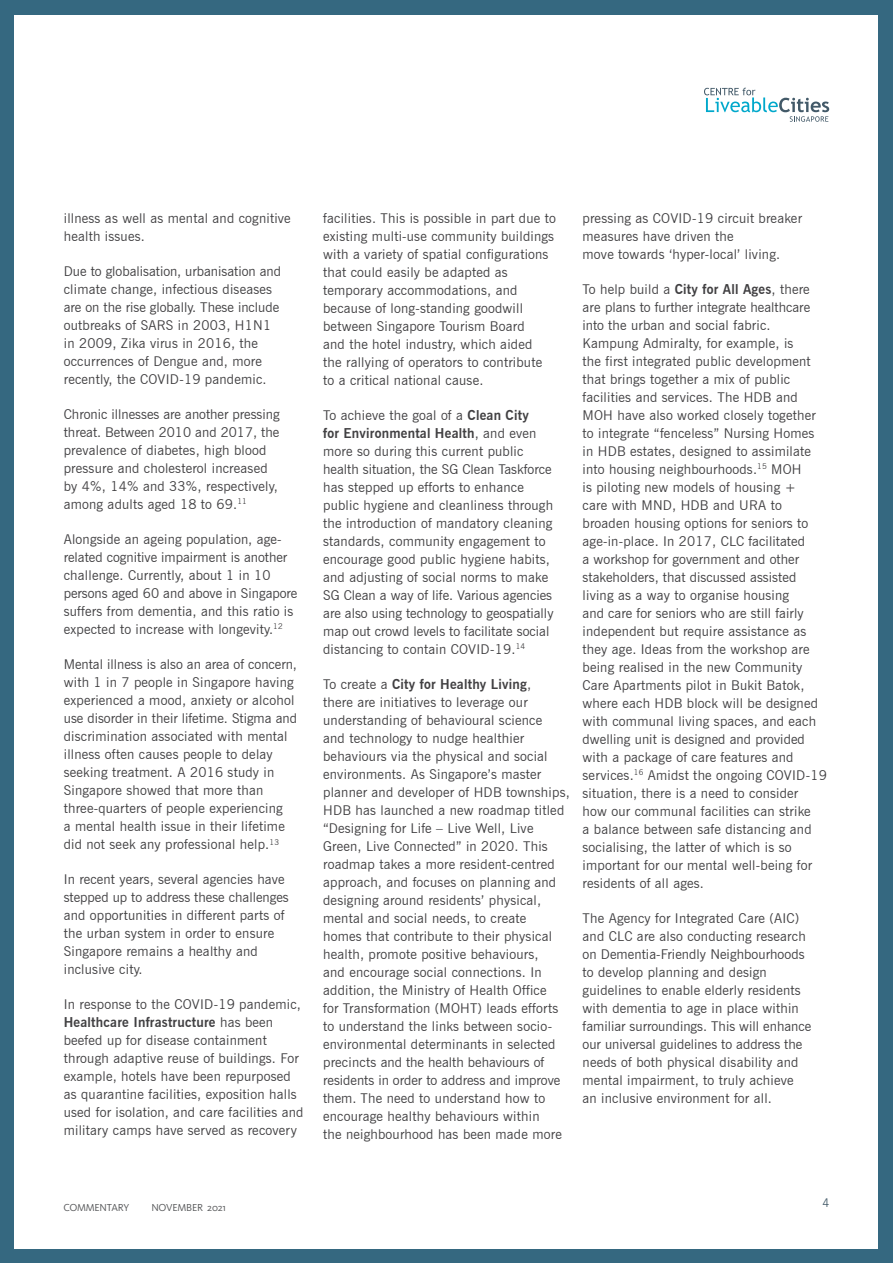
<style>
.page{position:relative;width:893px;height:1263px;background:#356880}
.page>*{position:absolute;margin:0;border:0;box-sizing:border-box;transform-origin:0 0}
.t1{font:13.5px/18px "News Gothic BT";letter-spacing:.015em;color:#414042}
.t2{font:12px "News Gothic BT";color:#425968;scale:.95 1}
.t3{font:10.5px "Kievit OT";letter-spacing:-.02em;color:#58595b}
.s1{font-weight:700}
</style>
<div class="page">
<div style="left:15px;top:15px;width:863px;height:1233px;background:#fff"></div>
<svg style="left:704px;top:88px;width:125px;height:34px"></svg>
<p class="t1" style="left:64px;top:209px;width:228px">illness as well as mental and cognitive health issues.</p>
<p class="t1" style="left:64px;top:262px;width:219px">Due to globalisation, urbanisation and climate change, infectious diseases are on the rise globally. These include outbreaks of SARS in 2003, H1N1 in 2009, Zika virus in 2016, the occurrences of Dengue and, more recently, the COVID-19 pandemic.</p>
<p class="t1" style="left:64px;top:405px;width:217px">Chronic illnesses are another pressing threat. Between 2010 and 2017, the prevalence of diabetes, high blood pressure and cholesterol increased by 4%, 14% and 33%, respectively, among adults aged 18 to 69.<sup>11</sup></p>
<p class="t1" style="left:64px;top:530px;width:235px">Alongside an ageing population, age&shy;related cognitive impairment is another challenge. Currently, about 1 in 10 persons aged 60 and above in Singapore suffers from dementia, and this ratio is expected to increase with longevity.<sup>12</sup></p>
<p class="t1" style="left:64px;top:655px;width:235px">Mental illness is also an area of concern, with 1 in 7 people in Singapore having experienced a mood, anxiety or alcohol use disorder in their lifetime. Stigma and discrimination associated with mental illness often causes people to delay seeking treatment. A 2016 study in Singapore showed that more than three-quarters of people experiencing<br>a mental health issue in their lifetime did not seek any professional help.<sup>13</sup></p>
<p class="t1" style="left:64px;top:870px;width:226px">In recent years, several agencies have stepped up to address these challenges and opportunities in different parts of the urban system in order to ensure Singapore remains a healthy and inclusive city.</p>
<p class="t1" style="left:64px;top:995px;width:241px">In response to the COVID-19 pandemic, <span class="s1">Healthcare Infrastructure</span> has been beefed up for disease containment through adaptive reuse of buildings. For example, hotels have been repurposed as quarantine facilities, exposition halls used for isolation, and care facilities and military camps have served as recovery</p>
<p class="t1" style="left:323px;top:209px;width:234px">facilities. This is possible in part due to existing multi-use community buildings with a variety of spatial configurations that could easily be adapted as temporary accommodations, and because of long-standing goodwill between Singapore Tourism Board<br>and the hotel industry, which aided<br>the rallying of operators to contribute to a critical national cause.</p>
<p class="t1" style="left:323px;top:406px;width:232px">To achieve the goal of a <span class="s1">Clean City<br>for Environmental Health</span>, and even more so during this current public health situation, the SG Clean Taskforce has stepped up efforts to enhance public hygiene and cleanliness through the introduction of mandatory cleaning standards, community engagement to encourage good public hygiene habits, and adjusting of social norms to make SG Clean a way of life. Various agencies are also using technology to geospatially map out crowd levels to facilitate social distancing to contain COVID-19.<sup>14</sup></p>
<p class="t1" style="left:323px;top:675px;width:248px">To create a <span class="s1">City for Healthy Living</span>,<br>there are initiatives to leverage our understanding of behavioural science<br>and technology to nudge healthier behaviours via the physical and social environments. As Singapore’s master planner and developer of HDB townships, HDB has launched a new roadmap titled “Designing for Life – Live Well, Live Green, Live Connected” in 2020. This roadmap takes a more resident-centred approach, and focuses on planning and designing around residents’ physical, mental and social needs, to create<br>homes that contribute to their physical health, promote positive behaviours,<br>and encourage social connections. In addition, the Ministry of Health Office<br>for Transformation (MOHT) leads efforts to understand the links between socio&shy;environmental determinants in selected precincts and the health behaviours of residents in order to address and improve them. The need to understand how to encourage healthy behaviours within<br>the neighbourhood has been made more</p>
<p class="t1" style="left:583px;top:209px;width:221px">pressing as COVID-19 circuit breaker measures have driven the<br>move towards ‘hyper-local’ living.</p>
<p class="t1" style="left:583px;top:280px;width:246px">To help build a <span class="s1">City for All Ages</span>, there are plans to further integrate healthcare into the urban and social fabric.<br>Kampung Admiralty, for example, is<br>the first integrated public development that brings together a mix of public facilities and services. The HDB and MOH have also worked closely together to integrate “fenceless” Nursing Homes in HDB estates, designed to assimilate into housing neighbourhoods.<sup>15</sup> MOH<br>is piloting new models of housing +<br>care with MND, HDB and URA to broaden housing options for seniors to age-in-place. In 2017, CLC facilitated<br>a workshop for government and other stakeholders, that discussed assisted living as a way to organise housing<br>and care for seniors who are still fairly independent but require assistance as they age. Ideas from the workshop are being realised in the new Community Care Apartments pilot in Bukit Batok, where each HDB block will be designed with communal living spaces, and each dwelling unit is designed and provided with a package of care features and services.<sup>16</sup> Amidst the ongoing COVID-19 situation, there is a need to consider<br>how our communal facilities can strike<br>a balance between safe distancing and socialising, the latter of which is so important for our mental well-being for residents of all ages.</p>
<p class="t1" style="left:583px;top:909px;width:230px">The Agency for Integrated Care (AIC) and CLC are also conducting research on Dementia-Friendly Neighbourhoods to develop planning and design guidelines to enable elderly residents with dementia to age in place within familiar surroundings. This will enhance our universal guidelines to address the needs of both physical disability and mental impairment, to truly achieve an inclusive environment for all.</p>
<p class="t3" style="left:63px;top:1201px;width:68px">COMMENTARY</p>
<p class="t3" style="left:151px;top:1201px;width:76px">NOVEMBER 2021</p>
<p class="t2" style="left:822px;top:1196px;width:9px">4</p>
</div>
